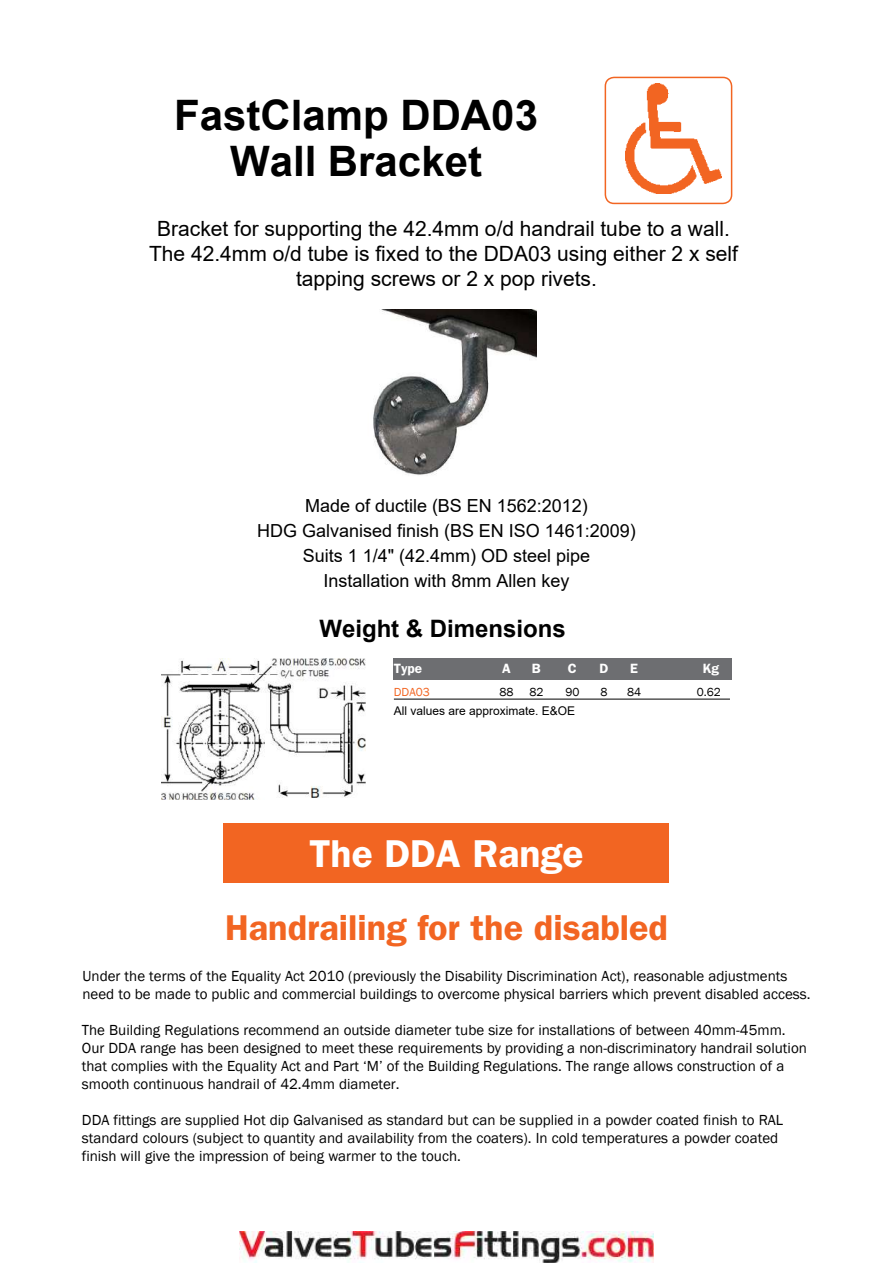
<style>
.page{position:relative;width:893px;height:1263px;background:#fff}
.page>*{position:absolute;margin:0;border:0;box-sizing:border-box;transform-origin:0 0}
.t1{font:700 42px/45.9px "Arial";color:#000;text-align:center}
.t2{font:600 39px "ITC Franklin Gothic Std";color:#fff}
.t3{font:600 36px "ITC Franklin Gothic Std";color:#f26522}
.t4{font:700 24px "Arial";color:#000}
.t5{font:21px/24.8px "Arial";color:#000;text-align:center}
.t6{font:18px/25px "Arial";color:#000;text-align:center}
.t7{font:15px/18px "Franklin Gothic";color:#000}
.t8{font:600 13.5px "ITC Franklin Gothic Std";color:#fff}
.t9{font:12px "Arial";color:#000}
.t10{font:12px "Franklin Gothic";color:#000}
.t11{font:12px "Franklin Gothic";color:#f26522}
</style>
<div class="page">
<div style="left:224px;top:823px;width:445px;height:59px;background:#f26522"></div>
<img style="left:239px;top:1231px;width:414px;height:32px">
<img style="left:625px;top:83px;width:96px;height:111px">
<div style="left:605px;top:77px;width:127px;height:127px;border:1px solid #f26522;border-radius:9px"></div>
<div style="left:393px;top:659px;width:338px;height:21px;background:#6d6e71"></div>
<hr style="left:394px;top:699px;width:336px;height:1px;background:#000">
<img style="left:161px;top:659px;width:205px;height:140px">
<img style="left:373px;top:309px;width:164px;height:166px">
<h1 class="t1" style="left:174px;top:92px;width:365px">FastClamp DDA03<br>Wall Bracket</h1>
<h3 class="t5" style="left:149px;top:217px;width:590px">Bracket for supporting the 42.4mm o/d handrail tube to a wall.<br>The 42.4mm o/d tube is fixed to the DDA03 using either 2 x self tapping screws or 2 x pop rivets.</h3>
<p class="t6" style="left:257px;top:493px;width:380px">Made of ductile (BS EN 1562:2012)<br>HDG Galvanised finish (BS EN ISO 1461:2009)</p>
<p class="t6" style="left:303px;top:543px;width:289px">Suits 1 1/4" (42.4mm) OD steel pipe<br>Installation with 8mm Allen key</p>
<h3 class="t4" style="left:319px;top:615px;width:248px">Weight &amp; Dimensions</h3>
<p class="t8" style="left:394px;top:661px;width:30px">Type</p>
<p class="t8" style="left:502px;top:661px;width:10px">A</p>
<p class="t8" style="left:532px;top:661px;width:10px">B</p>
<p class="t8" style="left:568px;top:661px;width:10px">C</p>
<p class="t8" style="left:599px;top:661px;width:10px">D</p>
<p class="t8" style="left:630px;top:661px;width:9px">E</p>
<p class="t8" style="left:703px;top:661px;width:18px">Kg</p>
<p class="t11" style="left:394px;top:684px;width:38px">DDA03</p>
<p class="t10" style="left:499px;top:684px;width:16px">88</p>
<p class="t10" style="left:529px;top:684px;width:16px">82</p>
<p class="t10" style="left:565px;top:684px;width:16px">90</p>
<p class="t10" style="left:600px;top:684px;width:9px">8</p>
<p class="t10" style="left:627px;top:684px;width:16px">84</p>
<p class="t10" style="left:697px;top:684px;width:26px">0.62</p>
<p class="t9" style="left:394px;top:704px;width:183px">All values are approximate. E&amp;OE</p>
<h2 class="t2" style="left:310px;top:830px;width:275px">The DDA Range</h2>
<h3 class="t3" style="left:225px;top:907px;width:444px">Handrailing for the disabled</h3>
<p class="t7" style="left:82px;top:968px;width:730px">Under the terms of the Equality Act 2010 (previously the Disability Discrimination Act), reasonable adjustments need to be made to public and commercial buildings to overcome physical barriers which prevent disabled access.</p>
<p class="t7" style="left:82px;top:1022px;width:726px">The Building Regulations recommend an outside diameter tube size for installations of between 40mm-45mm.<br>Our DDA range has been designed to meet these requirements by providing a non-discriminatory handrail solution that complies with the Equality Act and Part ‘M’ of the Building Regulations. The range allows construction of a smooth continuous handrail of 42.4mm diameter.</p>
<p class="t7" style="left:82px;top:1112px;width:703px">DDA fittings are supplied Hot dip Galvanised as standard but can be supplied in a powder coated finish to RAL standard colours (subject to quantity and availability from the coaters). In cold temperatures a powder coated finish will give the impression of being warmer to the touch.</p>
</div>
